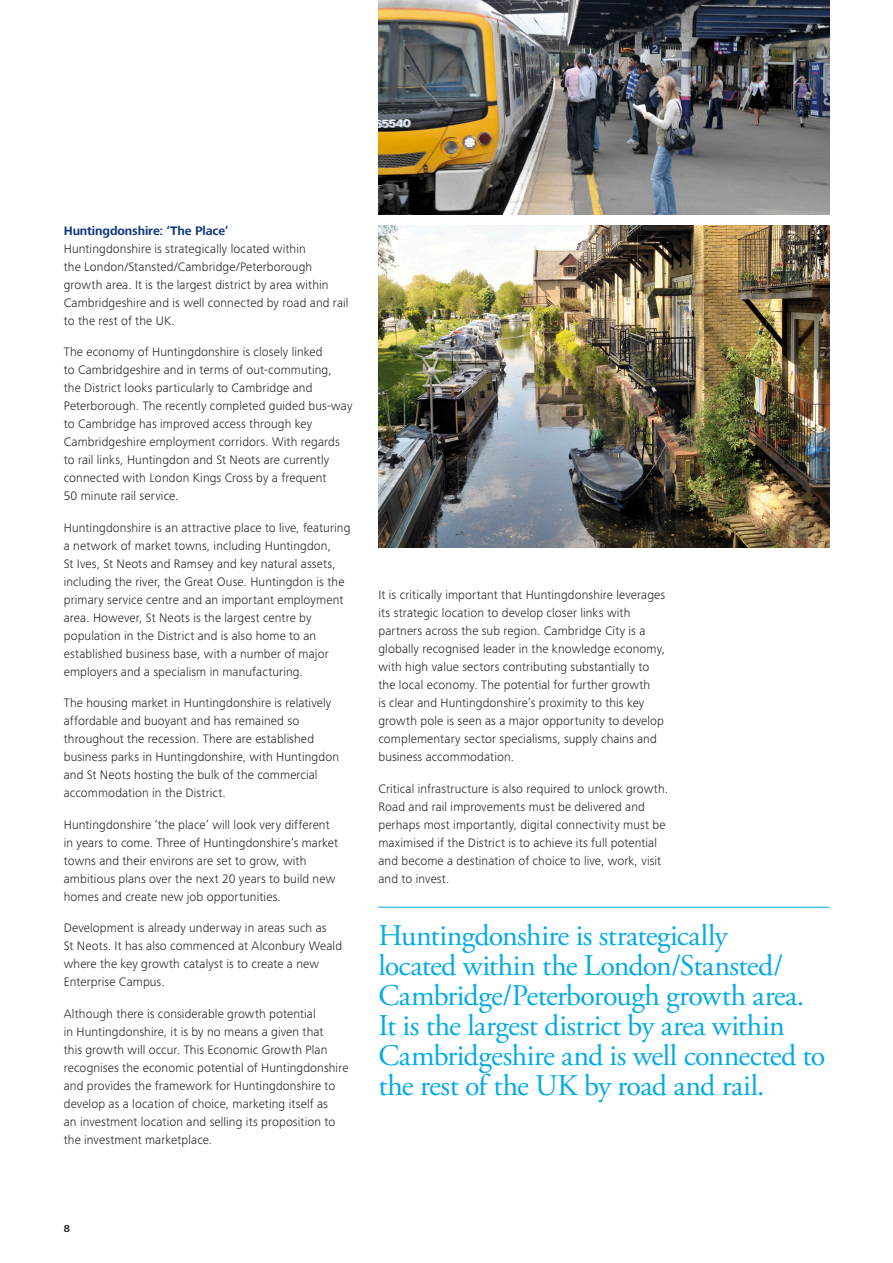
<style>
.page{position:relative;width:893px;height:1263px;background:#fff}
.page>*{position:absolute;margin:0;border:0;box-sizing:border-box;transform-origin:0 0}
.Quote_20_20__Q20{font:30px/30px "Adobe Garamond Pro";letter-spacing:-.02em;color:#00abe7}
.t1{font:300 12.75px/18px "Frutiger Next Pro";letter-spacing:.01em;color:#231f20}
.B_Head__BH{font:700 12.75px "Frutiger Next Pro";letter-spacing:-.01em;color:#11367e}
.t2{font:700 10.5px "Frutiger Next Pro";color:#231f20}
</style>
<div class="page">
<img style="left:379px;top:225px;width:450px;height:322px">
<hr style="left:378px;top:907px;width:451px;height:1px;background:#00abe7">
<img style="left:378px;top:0;width:451px;height:215px">
<p class="B_Head__BH" style="left:64px;top:223px;width:166px">Huntingdonshire: ‘The Place’</p>
<p class="t1" style="left:64px;top:239px;width:286px">Huntingdonshire is strategically located within<br>the London/Stansted/Cambridge/Peterborough growth area. It is the largest district by area within Cambridgeshire and is well connected by road and rail to the rest of the UK.</p>
<p class="t1" style="left:64px;top:343px;width:290px">The economy of Huntingdonshire is closely linked<br>to Cambridgeshire and in terms of out-commuting,<br>the District looks particularly to Cambridge and Peterborough. The recently completed guided bus‑way to Cambridge has improved access through key Cambridgeshire employment corridors. With regards to rail links, Huntingdon and St Neots are currently connected with London Kings Cross by a frequent<br>50 minute rail service.</p>
<p class="t1" style="left:64px;top:518px;width:288px">Huntingdonshire is an attractive place to live, featuring a network of market towns, including Huntingdon,<br>St Ives, St Neots and Ramsey and key natural assets, including the river, the Great Ouse. Huntingdon is the primary service centre and an important employment area. However, St Neots is the largest centre by population in the District and is also home to an established business base, with a number of major employers and a specialism in manufacturing.</p>
<p class="t1" style="left:64px;top:694px;width:277px">The housing market in Huntingdonshire is relatively affordable and buoyant and has remained so throughout the recession. There are established business parks in Huntingdonshire, with Huntingdon and St Neots hosting the bulk of the commercial accommodation in the District.</p>
<p class="t1" style="left:64px;top:815px;width:276px">Huntingdonshire ‘the place’ will look very different in years to come. Three of Huntingdonshire’s market towns and their environs are set to grow, with ambitious plans over the next 20 years to build new homes and create new job opportunities.</p>
<p class="t1" style="left:64px;top:919px;width:280px">Development is already underway in areas such as<br>St Neots. It has also commenced at Alconbury Weald where the key growth catalyst is to create a new Enterprise Campus.</p>
<p class="t1" style="left:64px;top:1004px;width:286px">Although there is considerable growth potential<br>in Huntingdonshire, it is by no means a given that<br>this growth will occur. This Economic Growth Plan recognises the economic potential of Huntingdonshire and provides the framework for Huntingdonshire to develop as a location of choice, marketing itself as<br>an investment location and selling its proposition to the investment marketplace.</p>
<p class="t1" style="left:378px;top:586px;width:288px">It is critically important that Huntingdonshire leverages its strategic location to develop closer links with partners across the sub region. Cambridge City is a globally recognised leader in the knowledge economy, with high value sectors contributing substantially to the local economy. The potential for further growth<br>is clear and Huntingdonshire’s proximity to this key growth pole is seen as a major opportunity to develop complementary sector specialisms, supply chains and business accommodation.</p>
<p class="t1" style="left:378px;top:779px;width:291px">Critical infrastructure is also required to unlock growth.<br>Road and rail improvements must be delivered and perhaps most importantly, digital connectivity must be maximised if the District is to achieve its full potential and become a destination of choice to live, work, visit and to invest.</p>
<p class="Quote_20_20__Q20" style="left:378px;top:921px;width:448px">Huntingdonshire is strategically<br>located within the London/Stansted/ Cambridge/Peterborough growth area.<br>It is the largest district by area within Cambridgeshire and is well connected to the rest of the UK by road and rail.</p>
<p class="t2" style="left:64px;top:1222px;width:8px">8</p>
</div>
